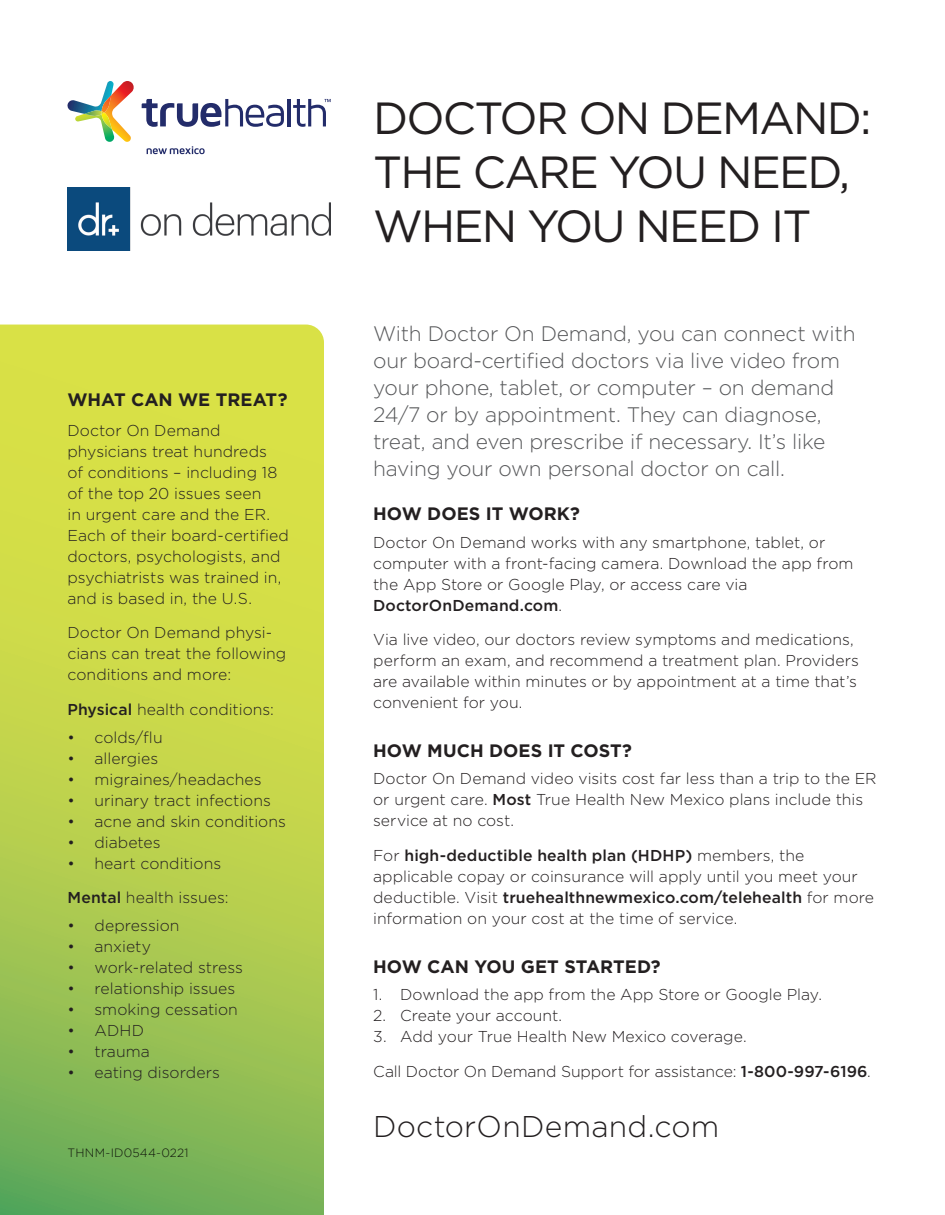
<style>
.page{position:relative;width:945px;height:1215px;background:#fff}
.page>*{position:absolute;margin:0;border:0;box-sizing:border-box;transform-origin:0 0}
.Heading{font:45px/54px "Gotham";letter-spacing:-.04em;color:#231f20}
.Subhead{font:300 30px "Gotham";letter-spacing:.01em;color:#231f20}
.Intro_Text{font:300 21px/27px "Gotham";letter-spacing:-.01em;color:#57585a}
.Subhead-2{font:700 18px "Gotham";color:#231f20}
.Bulleted_Text{font:300 15.75px/21px "Gotham";color:#231f20}
.Sidebar_Text{font:300 15.75px/21px "Gotham";color:#231f20}
.Subhead-3{font:300 12px "Gotham";letter-spacing:.015em;color:#231f20}
.s1{font-weight:500}
</style>
<div class="page">
<img style="left:67px;top:81px;width:67px;height:61px">
<hr style="left:288px;top:99px;width:3px;height:27px;background:#232c6a">
<svg style="left:147px;top:146px;width:58px;height:8px"></svg>
<svg style="left:142px;top:99px;width:142px;height:28px"></svg>
<svg style="left:293px;top:99px;width:38px;height:28px"></svg>
<img style="left:68px;top:187px;width:263px;height:63px">
<svg style="left:0;top:325px;width:324px;height:890px;background:#b7d04d"></svg>
<p class="Subhead-2" style="left:68px;top:388px;width:221px">WHAT CAN WE TREAT?</p>
<p class="Bulleted_Text" style="left:68px;top:419px;width:223px">Doctor On Demand physicians treat hundreds<br>of conditions – including 18 of the top 20 issues seen<br>in urgent care and the ER.<br>Each of their board-certified doctors, psychologists, and psychiatrists was trained in, and is based in, the U.S.</p>
<p class="Bulleted_Text" style="left:68px;top:622px;width:220px">Doctor On Demand physi&shy;cians can treat the following conditions and more:</p>
<p class="Bulleted_Text" style="left:68px;top:698px;width:208px"><span class="s1">Physical</span> health conditions:</p>
<p class="Bulleted_Text" style="left:68px;top:726px;width:97px">• colds/flu</p>
<p class="Bulleted_Text" style="left:68px;top:747px;width:92px">• allergies</p>
<p class="Bulleted_Text" style="left:68px;top:768px;width:196px">• migraines/headaches</p>
<p class="Bulleted_Text" style="left:68px;top:789px;width:205px">• urinary tract infections</p>
<p class="Bulleted_Text" style="left:68px;top:810px;width:220px">• acne and skin conditions</p>
<p class="Bulleted_Text" style="left:68px;top:831px;width:95px">• diabetes</p>
<p class="Bulleted_Text" style="left:68px;top:852px;width:155px">• heart conditions</p>
<p class="Bulleted_Text" style="left:68px;top:887px;width:163px"><span class="s1">Mental</span> health issues:</p>
<p class="Bulleted_Text" style="left:68px;top:914px;width:114px">• depression</p>
<p class="Bulleted_Text" style="left:68px;top:935px;width:85px">• anxiety</p>
<p class="Bulleted_Text" style="left:68px;top:956px;width:177px">• work-related stress</p>
<p class="Bulleted_Text" style="left:68px;top:977px;width:169px">• relationship issues</p>
<p class="Bulleted_Text" style="left:68px;top:998px;width:172px">• smoking cessation</p>
<p class="Bulleted_Text" style="left:68px;top:1019px;width:78px">• ADHD</p>
<p class="Bulleted_Text" style="left:68px;top:1040px;width:84px">• trauma</p>
<p class="Bulleted_Text" style="left:68px;top:1061px;width:154px">• eating disorders</p>
<p class="Subhead-3" style="left:68px;top:1146px;width:122px">THNM-ID0544-0221</p>
<p class="Heading" style="left:373px;top:90px;width:500px">DOCTOR ON DEMAND:<br>THE CARE YOU NEED,<br>WHEN YOU NEED IT</p>
<p class="Intro_Text" style="left:373px;top:320px;width:484px">With Doctor On Demand, you can connect with our board-certified doctors via live video from your phone, tablet, or computer – on demand 24/7 or by appointment. They can diagnose, treat, and even prescribe if necessary. It’s like having your own personal doctor on call.</p>
<p class="Subhead-2" style="left:373px;top:502px;width:208px">HOW DOES IT WORK?</p>
<p class="Bulleted_Text" style="left:373px;top:531px;width:482px">Doctor On Demand works with any smartphone, tablet, or computer with a front-facing camera. Download the app from the App Store or Google Play, or access care via <span class="s1">DoctorOnDemand.com</span>.</p>
<p class="Bulleted_Text" style="left:373px;top:629px;width:487px">Via live video, our doctors review symptoms and medications, perform an exam, and recommend a treatment plan. Providers are available within minutes or by appointment at a time that’s convenient for you.</p>
<p class="Subhead-2" style="left:373px;top:738px;width:260px">HOW MUCH DOES IT COST?</p>
<p class="Sidebar_Text" style="left:373px;top:768px;width:505px">Doctor On Demand video visits cost far less than a trip to the ER or urgent care. <span class="s1">Most</span> True Health New Mexico plans include this service at no cost.</p>
<p class="Sidebar_Text" style="left:373px;top:844px;width:502px">For <span class="s1">high-deductible health plan (HDHP)</span> members, the applicable copay or coinsurance will apply until you meet your deductible. Visit <span class="s1">truehealthnewmexico.com/telehealth</span> for more information on your cost at the time of service.</p>
<p class="Subhead-2" style="left:373px;top:954px;width:289px">HOW CAN YOU GET STARTED?</p>
<p class="Bulleted_Text" style="left:373px;top:984px;width:450px">1. Download the app from the App Store or Google Play.</p>
<p class="Bulleted_Text" style="left:373px;top:1005px;width:190px">2. Create your account.</p>
<p class="Bulleted_Text" style="left:373px;top:1026px;width:375px">3. Add your True Health New Mexico coverage.</p>
<p class="Sidebar_Text" style="left:373px;top:1060px;width:499px">Call Doctor On Demand Support for assistance: <span class="s1">1-800-997-6196</span>.</p>
<p class="Subhead" style="left:373px;top:1108px;width:348px">DoctorOnDemand.com</p>
</div>
